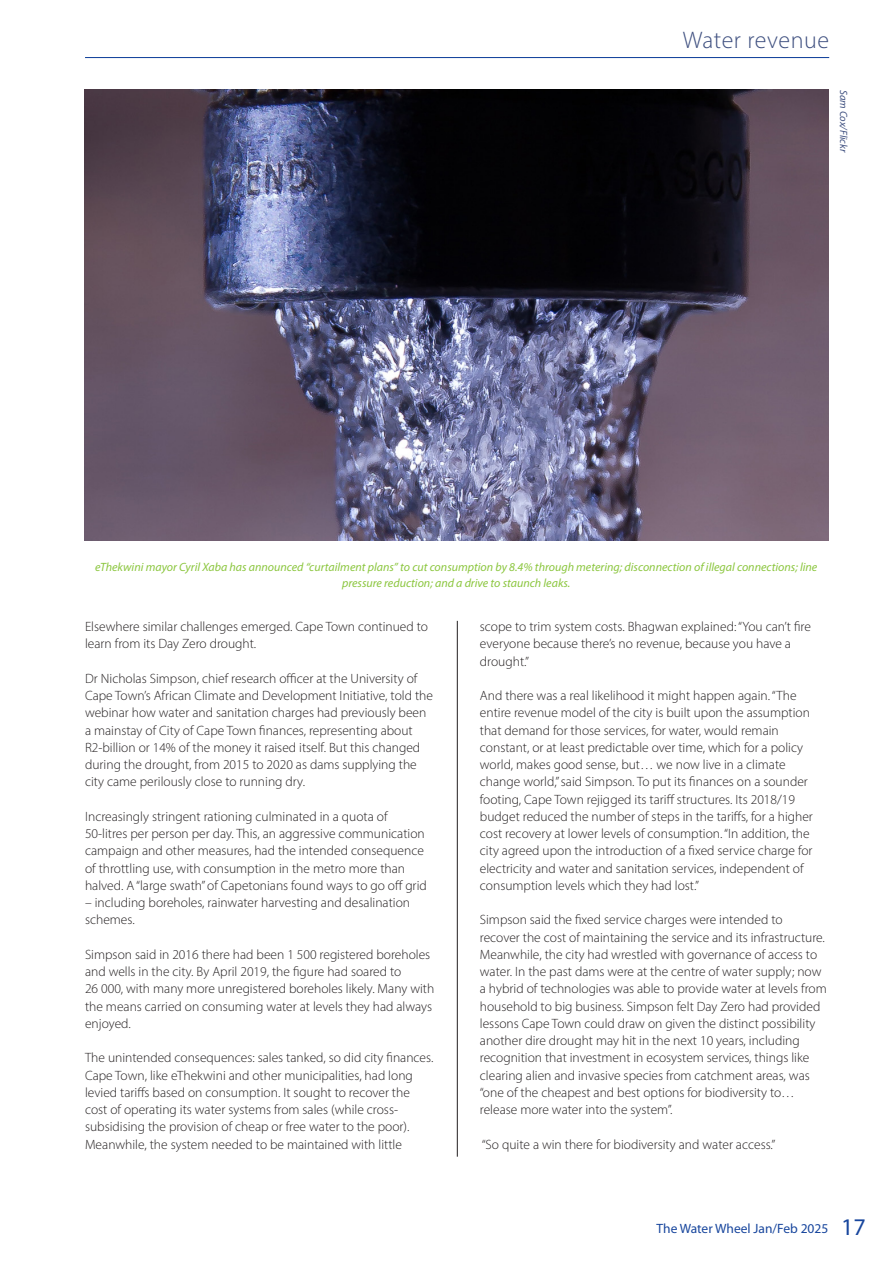
<style>
.page{position:relative;width:893px;height:1263px;background:#fff}
.page>*{position:absolute;margin:0;border:0;box-sizing:border-box;transform-origin:0 0}
.Top_bar_heading{font:300 24px "Myriad Pro";letter-spacing:.025em;color:#3f5080}
.New_body_text{font:300 13.5px/17.2px "Myriad Pro";color:#231f20}
.t1{font:13.5px "Myriad Pro";color:#18469d}
.New_caption{font:italic 12px/16.5px "Myriad Pro";color:#8bc63e;text-align:center}
.New_caption-2{font:italic 10.5px "Myriad Pro";letter-spacing:-.01em;color:#3f5080}
.s1{font-size:24px}
</style>
<div class="page">
<hr style="left:85px;top:57px;width:744px;height:1px;background:#18469d">
<hr style="left:457px;top:621px;width:1px;height:536px;background:#231f20">
<img style="left:84px;top:90px;width:744px;height:450px">
<p class="Top_bar_heading" style="left:683px;top:25px;width:148px">Water revenue</p>
<p class="New_caption-2" style="left:850px;top:90px;width:64px;rotate:90deg">Sam Cox/Flickr</p>
<p class="New_caption" style="left:95px;top:558px;width:724px">eThekwini mayor Cyril Xaba has announced “curtailment plans” to cut consumption by 8.4% through metering; disconnection of illegal connections; line pressure reduction; and a drive to staunch leaks.</p>
<p class="New_body_text" style="left:85px;top:618px;width:345px">Elsewhere similar challenges emerged. Cape Town continued to learn from its Day Zero drought.</p>
<p class="New_body_text" style="left:85px;top:669px;width:349px">Dr Nicholas Simpson, chief research officer at the University of Cape Town’s African Climate and Development Initiative, told the webinar how water and sanitation charges had previously been a mainstay of City of Cape Town finances, representing about R2-billion or 14% of the money it raised itself. But this changed during the drought, from 2015 to 2020 as dams supplying the city came perilously close to running dry.</p>
<p class="New_body_text" style="left:85px;top:807px;width:343px">Increasingly stringent rationing culminated in a quota of 50-litres per person per day. This, an aggressive communication campaign and other measures, had the intended consequence of throttling use, with consumption in the metro more than halved. A “large swath” of Capetonians found ways to go off grid</p>
<p class="New_body_text" style="left:85px;top:894px;width:327px">– including boreholes, rainwater harvesting and desalination schemes.</p>
<p class="New_body_text" style="left:85px;top:945px;width:351px">Simpson said in 2016 there had been 1 500 registered boreholes and wells in the city. By April 2019, the figure had soared to<br>26 000, with many more unregistered boreholes likely. Many with the means carried on consuming water at levels they had always enjoyed.</p>
<p class="New_body_text" style="left:85px;top:1049px;width:350px">The unintended consequences: sales tanked, so did city finances.<br>Cape Town, like eThekwini and other municipalities, had long levied tariffs based on consumption. It sought to recover the cost of operating its water systems from sales (while cross&shy;subsidising the provision of cheap or free water to the poor).<br>Meanwhile, the system needed to be maintained with little</p>
<p class="New_body_text" style="left:480px;top:618px;width:333px">scope to trim system costs. Bhagwan explained: “You can’t fire everyone because there’s no revenue, because you have a drought.”</p>
<p class="New_body_text" style="left:480px;top:687px;width:335px">And there was a real likelihood it might happen again. “The entire revenue model of the city is built upon the assumption that demand for those services, for water, would remain constant, or at least predictable over time, which for a policy world, makes good sense, but… we now live in a climate change world,” said Simpson. To put its finances on a sounder footing, Cape Town rejigged its tariff structures. Its 2018/19 budget reduced the number of steps in the tariffs, for a higher cost recovery at lower levels of consumption. “In addition, the city agreed upon the introduction of a fixed service charge for electricity and water and sanitation services, independent of consumption levels which they had lost.”</p>
<p class="New_body_text" style="left:480px;top:911px;width:348px">Simpson said the fixed service charges were intended to<br>recover the cost of maintaining the service and its infrastructure.<br>Meanwhile, the city had wrestled with governance of access to water. In the past dams were at the centre of water supply; now a hybrid of technologies was able to provide water at levels from household to big business. Simpson felt Day Zero had provided lessons Cape Town could draw on given the distinct possibility another dire drought may hit in the next 10 years, including recognition that investment in ecosystem services, things like clearing alien and invasive species from catchment areas, was “one of the cheapest and best options for biodiversity to… release more water into the system”.</p>
<p class="New_body_text" style="left:482px;top:1135px;width:295px">“So quite a win there for biodiversity and water access.”</p>
<p class="t1" style="left:657px;top:1220px;width:211px">The Water Wheel Jan/Feb 2025 <span class="s1">17</span></p>
</div>
